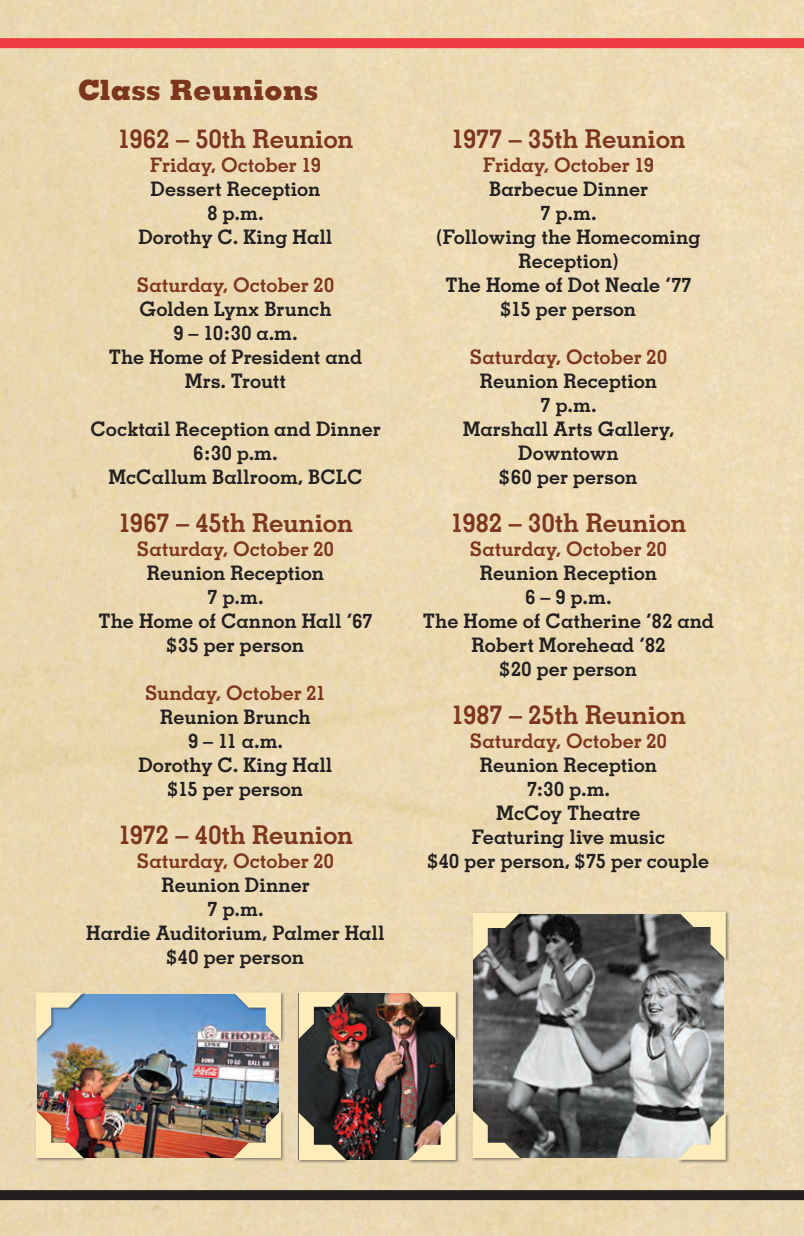
<style>
.page{position:relative;width:804px;height:1236px;background:#fff}
.page>*{position:absolute;margin:0;border:0;box-sizing:border-box;transform-origin:0 0}
.t1{font:800 28px "Memphis";letter-spacing:.01em;color:#7c351e}
.t2{font:700 26px "Memphis";letter-spacing:-.01em;color:#7c351e}
.t3{font:700 20px/24px "Memphis";letter-spacing:-.005em;color:#231f20;text-align:center}
.t4{font:700 20px "Memphis";color:#7c351e}
</style>
<div class="page">
<img style="left:0;top:0;width:804px;height:1236px">
<div style="left:0;top:38px;width:804px;height:10px;background:#ee3a41"></div>
<div style="left:0;top:1190px;width:804px;height:10px;background:#231f20"></div>
<img style="left:299px;top:993px;width:155px;height:167px">
<div style="left:408px;top:990px;width:52px;height:53px;background:#231f20;opacity:.5"></div>
<svg style="left:408px;top:992px;width:48px;height:47px;background:#837760"></svg>
<div style="left:407px;top:1112px;width:53px;height:52px;background:#231f20;opacity:.5"></div>
<svg style="left:408px;top:1113px;width:48px;height:47px;background:#aa987d"></svg>
<div style="left:297px;top:1112px;width:53px;height:52px;background:#231f20;opacity:.5"></div>
<svg style="left:299px;top:1113px;width:47px;height:47px;background:#8d7b66"></svg>
<div style="left:297px;top:990px;width:53px;height:53px;background:#231f20;opacity:.5"></div>
<svg style="left:299px;top:992px;width:47px;height:47px;background:#a0806b"></svg>
<img style="left:37px;top:994px;width:241px;height:163px">
<div style="left:233px;top:991px;width:52px;height:53px;background:#231f20;opacity:.5"></div>
<svg style="left:234px;top:992px;width:47px;height:48px;background:#b1bab9"></svg>
<div style="left:232px;top:1110px;width:53px;height:52px;background:#231f20;opacity:.5"></div>
<img style="left:234px;top:1111px;width:47px;height:47px">
<div style="left:35px;top:1110px;width:52px;height:52px;background:#231f20;opacity:.5"></div>
<svg style="left:36px;top:1111px;width:47px;height:47px;background:#d39174"></svg>
<div style="left:35px;top:991px;width:52px;height:53px;background:#231f20;opacity:.5"></div>
<svg style="left:36px;top:992px;width:47px;height:48px;background:#b2c2c4"></svg>
<img style="left:473px;top:915px;width:250px;height:243px">
<div style="left:471px;top:1110px;width:53px;height:52px;background:#231f20;opacity:.5"></div>
<svg style="left:473px;top:1111px;width:47px;height:47px;background:#8e856f"></svg>
<div style="left:471px;top:911px;width:53px;height:53px;background:#231f20;opacity:.5"></div>
<svg style="left:473px;top:913px;width:47px;height:47px;background:#918973"></svg>
<div style="left:678px;top:910px;width:52px;height:53px;background:#231f20;opacity:.5"></div>
<svg style="left:678px;top:912px;width:48px;height:47px;background:#978f7a"></svg>
<div style="left:677px;top:1112px;width:52px;height:52px;background:#231f20;opacity:.5"></div>
<svg style="left:678px;top:1112px;width:48px;height:48px;background:#cfc9b2"></svg>
<svg style="left:0;top:0;width:7px;height:7px"></svg>
<svg style="left:0;top:1229px;width:7px;height:7px"></svg>
<svg style="left:797px;top:0;width:7px;height:7px"></svg>
<svg style="left:797px;top:1229px;width:7px;height:7px"></svg>
<h1 class="t1" style="left:78px;top:72px;width:242px">Class Reunions</h1>
<h2 class="t2" style="left:118px;top:123px;width:237px">1962 – 50th Reunion</h2>
<p class="t4" style="left:150px;top:153px;width:172px">Friday, October 19</p>
<p class="t3" style="left:138px;top:177px;width:196px">Dessert Reception<br>8 p.m.<br>Dorothy C. King Hall</p>
<p class="t4" style="left:137px;top:273px;width:199px">Saturday, October 20</p>
<p class="t3" style="left:109px;top:297px;width:255px">Golden Lynx Brunch<br>9 – 10:30 a.m.<br>The Home of President and<br>Mrs. Troutt</p>
<p class="t3" style="left:90px;top:417px;width:292px">Cocktail Reception and Dinner<br>6:30 p.m.<br>McCallum Ballroom, BCLC</p>
<h2 class="t2" style="left:118px;top:507px;width:236px">1967 – 45th Reunion</h2>
<p class="t4" style="left:137px;top:537px;width:199px">Saturday, October 20</p>
<p class="t3" style="left:98px;top:561px;width:276px">Reunion Reception<br>7 p.m.<br>The Home of Cannon Hall ’67 $35 per person</p>
<p class="t4" style="left:145px;top:681px;width:182px">Sunday, October 21</p>
<p class="t3" style="left:138px;top:705px;width:196px">Reunion Brunch<br>9 – 11 a.m.<br>Dorothy C. King Hall $15 per person</p>
<h2 class="t2" style="left:118px;top:819px;width:236px">1972 – 40th Reunion</h2>
<p class="t4" style="left:137px;top:849px;width:199px">Saturday, October 20</p>
<p class="t3" style="left:86px;top:873px;width:300px">Reunion Dinner<br>7 p.m.<br>Hardie Auditorium, Palmer Hall $40 per person</p>
<h2 class="t2" style="left:451px;top:123px;width:236px">1977 – 35th Reunion</h2>
<p class="t4" style="left:483px;top:153px;width:172px">Friday, October 19</p>
<p class="t3" style="left:436px;top:177px;width:266px">Barbecue Dinner<br>7 p.m.<br>(Following the Homecoming<br>Reception)<br>The Home of Dot Neale ’77 $15 per person</p>
<p class="t4" style="left:470px;top:345px;width:199px">Saturday, October 20</p>
<p class="t3" style="left:463px;top:369px;width:213px">Reunion Reception<br>7 p.m.<br>Marshall Arts Gallery,<br>Downtown<br>$60 per person</p>
<h2 class="t2" style="left:451px;top:507px;width:237px">1982 – 30th Reunion</h2>
<p class="t4" style="left:470px;top:537px;width:199px">Saturday, October 20</p>
<p class="t3" style="left:423px;top:561px;width:293px">Reunion Reception<br>6 – 9 p.m.<br>The Home of Catherine ’82 and<br>Robert Morehead ’82<br>$20 per person</p>
<h2 class="t2" style="left:451px;top:699px;width:236px">1987 – 25th Reunion</h2>
<p class="t4" style="left:470px;top:729px;width:199px">Saturday, October 20</p>
<p class="t3" style="left:428px;top:753px;width:283px">Reunion Reception<br>7:30 p.m.<br>McCoy Theatre<br>Featuring live music<br>$40 per person, $75 per couple</p>
</div>
